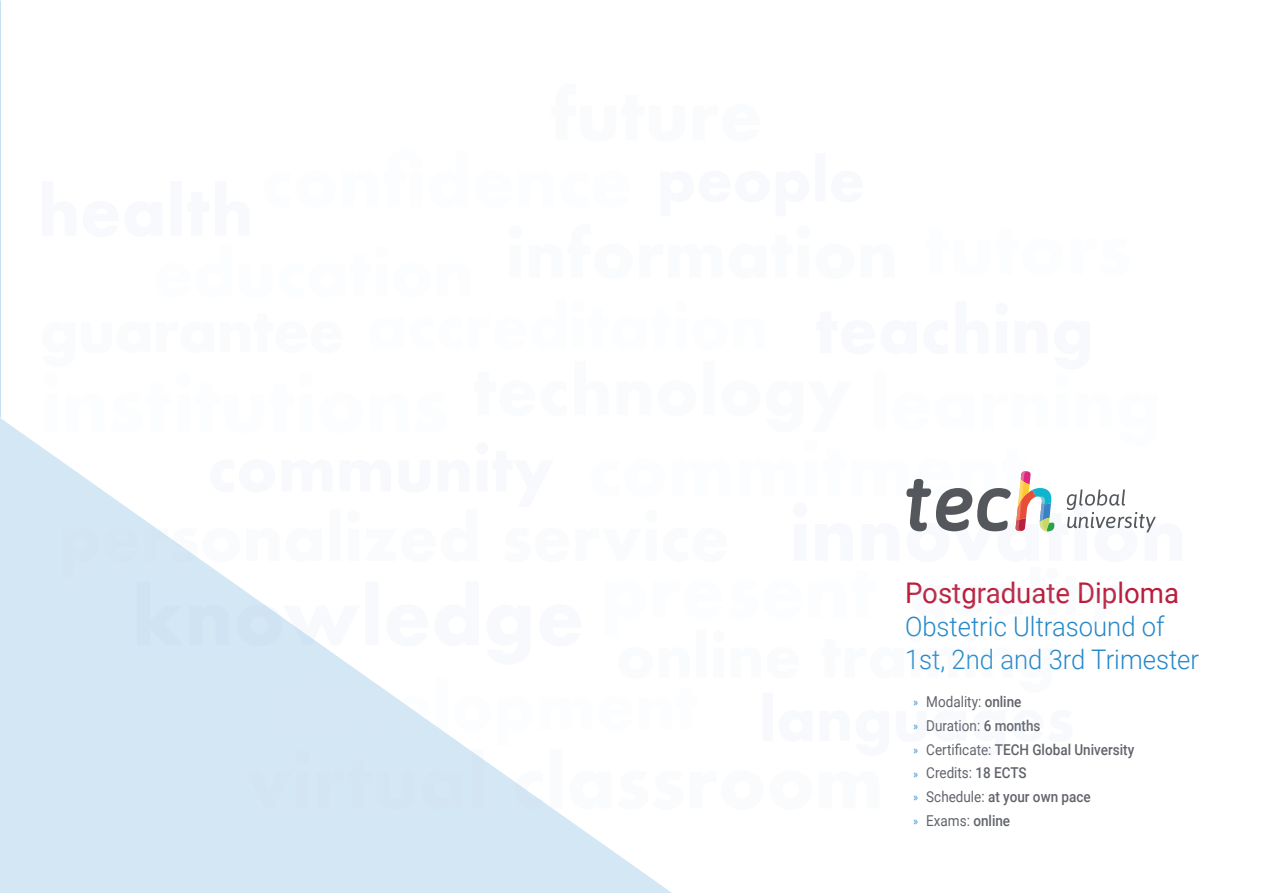
<style>
.page{position:relative;width:1263px;height:893px;background:#fff}
.page>*{position:absolute;margin:0;border:0;box-sizing:border-box;transform-origin:0 0}
.t1{font:28.5px "Roboto";color:#ba1e3c}
.t2{font:300 27px/33px "Roboto";color:#2488c9;scale:.95 1}
.t3{font:500 15px/23.7px "Roboto";color:#61646a;scale:.9 1}
.s1{font-family:"Myriad Pro";font-weight:400;font-size:12px;color:#2488c9}
.s2{font-weight:400}
</style>
<div class="page">
<svg style="left:0;top:418px;width:672px;height:475px;background:#d7e8f4"></svg>
<svg style="left:42px;top:418px;width:1114px;height:392px"></svg>
<h1 class="t1" style="left:905px;top:572px;width:276px">Postgraduate Diploma</h1>
<h2 class="t2" style="left:905px;top:608px;width:311px">Obstetric Ultrasound of<br>1st, 2nd and 3rd Trimester</h2>
<p class="t3" style="left:913px;top:689px;width:247px"><span class="s1">»</span> <span class="s2">Modality:</span> online<br><span class="s1">»</span> <span class="s2">Duration:</span> 6 months<br><span class="s1">»</span> <span class="s2">Certificate:</span> TECH Global University <span class="s1">»</span> <span class="s2">Credits:</span> 18 ECTS<br><span class="s1">»</span> <span class="s2">Schedule:</span> at your own pace<br><span class="s1">»</span> <span class="s2">Exams:</span> online</p>
</div>
